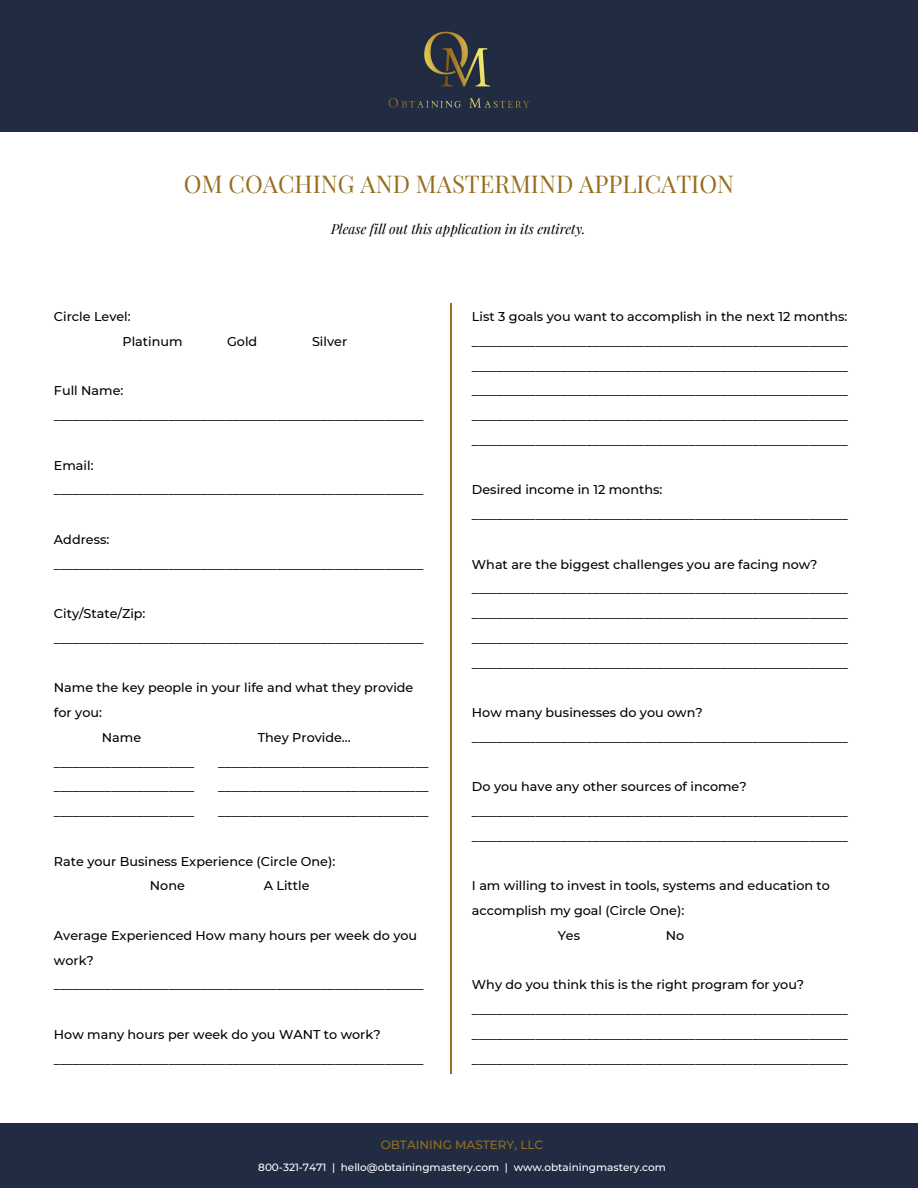
<style>
.page{position:relative;width:918px;height:1188px;background:#fff}
.page>*{position:absolute;margin:0;border:0;box-sizing:border-box;transform-origin:0 0}
.t1{font:24px "Playfair Display";color:#976e1e}
.t2{font:italic 13.5px "Playfair Display";color:#000}
.t3{font:500 12.75px/24.8px "Montserrat";color:#000}
.t4{font:500 12px "Montserrat";color:#976e1e}
.t5{font:500 10.5px "Montserrat";color:#fff}
</style>
<div class="page">
<div style="left:0;top:0;width:918px;height:132px;background:#212c43"></div>
<img style="left:388px;top:31px;width:141px;height:77px">
<div style="left:0;top:1123px;width:918px;height:65px;background:#212c43"></div>
<hr style="left:450px;top:304px;width:1px;height:770px;background:#976e1e">
<h1 class="t1" style="left:184px;top:167px;width:552px">OM COACHING AND MASTERMIND APPLICATION</h1>
<p class="t2" style="left:331px;top:219px;width:256px">Please fill out this application in its entirety.</p>
<p class="t3" style="left:123px;top:304px;width:61px;text-indent:-69px">Circle Level:<br>Platinum</p>
<p class="t3" style="left:227px;top:329px;width:32px">Gold</p>
<p class="t3" style="left:312px;top:329px;width:37px">Silver</p>
<p class="t3" style="left:54px;top:378px;width:371px">Full Name: __________________________________________________________</p>
<p class="t3" style="left:54px;top:453px;width:371px">Email: __________________________________________________________</p>
<p class="t3" style="left:54px;top:527px;width:371px">Address: __________________________________________________________</p>
<p class="t3" style="left:54px;top:601px;width:371px">City/State/Zip: __________________________________________________________</p>
<p class="t3" style="left:54px;top:675px;width:361px">Name the key people in your life and what they provide</p>
<p class="t3" style="left:54px;top:700px;width:49px">for you:</p>
<p class="t3" style="left:102px;top:725px;width:41px">Name</p>
<p class="t3" style="left:258px;top:725px;width:94px">They Provide...</p>
<p class="t3" style="left:54px;top:750px;width:142px">______________________</p>
<p class="t3" style="left:218px;top:750px;width:212px">_________________________________</p>
<p class="t3" style="left:54px;top:774px;width:142px">______________________</p>
<p class="t3" style="left:218px;top:774px;width:212px">_________________________________</p>
<p class="t3" style="left:54px;top:799px;width:142px">______________________</p>
<p class="t3" style="left:218px;top:799px;width:212px">_________________________________</p>
<p class="t3" style="left:150px;top:849px;width:187px;text-indent:-96px">Rate your Business Experience (Circle One):<br>None</p>
<p class="t3" style="left:264px;top:873px;width:47px">A Little</p>
<p class="t3" style="left:54px;top:923px;width:371px">Average Experienced How many hours per week do you work? __________________________________________________________</p>
<p class="t3" style="left:54px;top:1022px;width:371px">How many hours per week do you WANT to work? __________________________________________________________</p>
<p class="t3" style="left:472px;top:304px;width:377px;text-align:justify">List 3 goals you want to accomplish in the next 12 months: ___________________________________________________________ ___________________________________________________________ ___________________________________________________________ ___________________________________________________________ ___________________________________________________________</p>
<p class="t3" style="left:472px;top:477px;width:377px">Desired income in 12 months: ___________________________________________________________</p>
<p class="t3" style="left:472px;top:552px;width:377px">What are the biggest challenges you are facing now? ___________________________________________________________ ___________________________________________________________ ___________________________________________________________ ___________________________________________________________</p>
<p class="t3" style="left:472px;top:700px;width:377px">How many businesses do you own? ___________________________________________________________</p>
<p class="t3" style="left:472px;top:774px;width:377px">Do you have any other sources of income? ___________________________________________________________ ___________________________________________________________</p>
<p class="t3" style="left:472px;top:873px;width:359px">I am willing to invest in tools, systems and education to</p>
<p class="t3" style="left:472px;top:898px;width:214px">accomplish my goal (Circle One):</p>
<p class="t3" style="left:558px;top:923px;width:24px">Yes</p>
<p class="t3" style="left:666px;top:923px;width:20px">No</p>
<p class="t3" style="left:472px;top:972px;width:377px">Why do you think this is the right program for you? ___________________________________________________________ ___________________________________________________________ ___________________________________________________________</p>
<p class="t4" style="left:381px;top:1138px;width:164px">OBTAINING MASTERY, LLC</p>
<p class="t5" style="left:258px;top:1161px;width:409px">800-321-7471 | hello@obtainingmastery.com | www.obtainingmastery.com</p>
</div>
